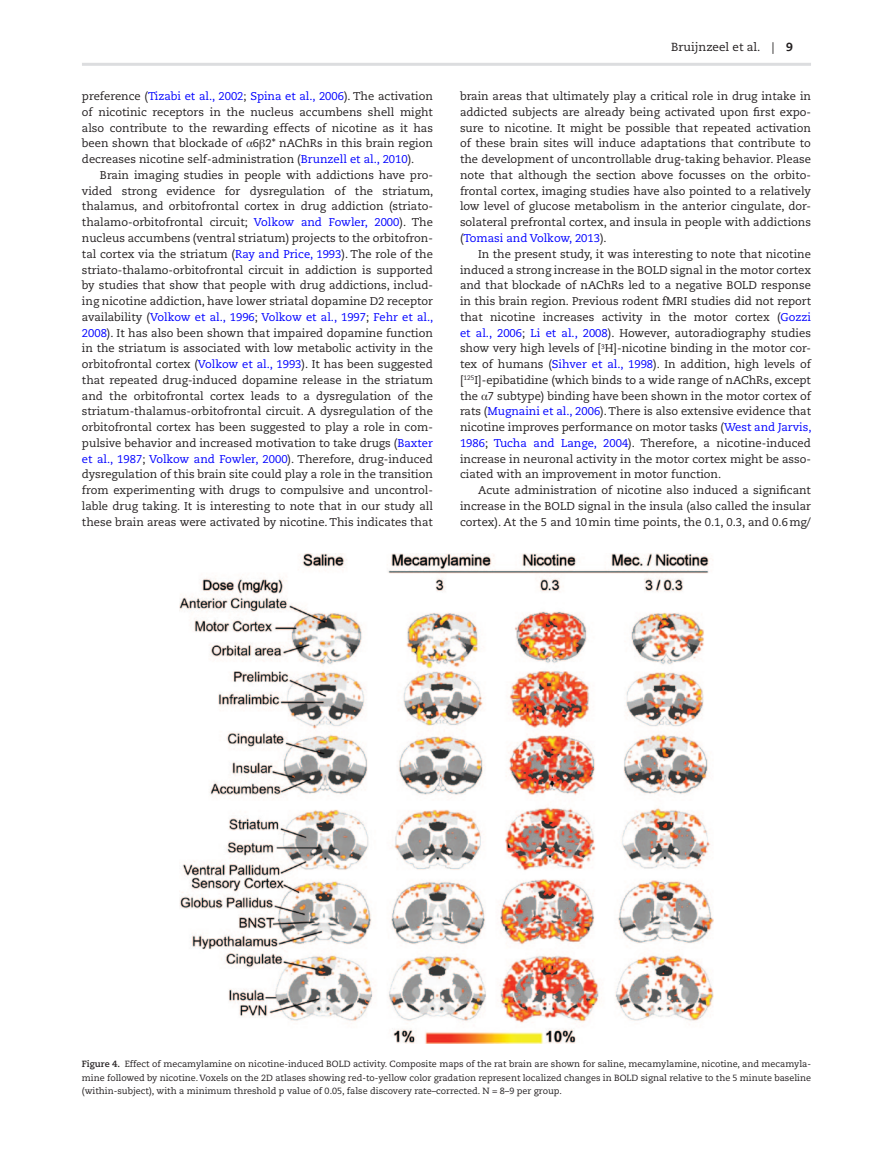
<style>
.page{position:relative;width:893px;height:1174px;background:#fff}
.page>*{position:absolute;margin:0;border:0;box-sizing:border-box;transform-origin:0 0}
.t1{font:11.7px "Caecilia LT Std";color:#231f20}
.t2{font:11.25px/15.8px "Caecilia LT Std";color:#231f20;text-align:justify}
.t3{font:9px/13.5px "Caecilia LT Std";color:#231f20;text-align:justify}
.s1{color:#00f}
.s2{font-family:"Gandhari Unicode"}
.s3{font-weight:800}
.s4{font-weight:700}
</style>
<div class="page">
<hr style="left:82px;top:63px;width:729px;height:3px;background:#dcdddf">
<img style="left:180px;top:554px;width:533px;height:489px">
<p class="t2" style="left:82px;top:89px;width:353px">preference (<span class="s1">Tizabi et al., 2002</span>; <span class="s1">Spina et al., 2006</span>). The activation of nicotinic receptors in the nucleus accumbens shell might also contribute to the rewarding effects of nicotine as it has been shown that blockade of <span class="s2">α</span>6<span class="s2">β</span>2* nAChRs in this brain region decreases nicotine self-administration (<span class="s1">Brunzell et al., 2010</span>).</p>
<p class="t2" style="left:82px;top:167px;width:353px;text-indent:18px">Brain imaging studies in people with addictions have pro&shy;vided strong evidence for dysregulation of the striatum, thalamus, and orbitofrontal cortex in drug addiction (striato&shy;thalamo-orbitofrontal circuit; <span class="s1">Volkow and Fowler, 2000</span>). The nucleus accumbens (ventral striatum) projects to the orbitofron&shy;tal cortex via the striatum (<span class="s1">Ray and Price, 1993</span>). The role of the striato-thalamo-orbitofrontal circuit in addiction is supported by studies that show that people with drug addictions, includ&shy;ing nicotine addiction, have lower striatal dopamine D2 receptor availability (<span class="s1">Volkow et al., 1996</span>; <span class="s1">Volkow et al., 1997</span>; <span class="s1">Fehr et al., 2008</span>). It has also been shown that impaired dopamine function in the striatum is associated with low metabolic activity in the orbitofrontal cortex (<span class="s1">Volkow et al., 1993</span>). It has been suggested that repeated drug-induced dopamine release in the striatum and the orbitofrontal cortex leads to a dysregulation of the striatum-thalamus-orbitofrontal circuit. A dysregulation of the orbitofrontal cortex has been suggested to play a role in com&shy;pulsive behavior and increased motivation to take drugs (<span class="s1">Baxter et al., 1987</span>; <span class="s1">Volkow and Fowler, 2000</span>). Therefore, drug-induced dysregulation of this brain site could play a role in the transition from experimenting with drugs to compulsive and uncontrol&shy;lable drug taking. It is interesting to note that in our study all these brain areas were activated by nicotine. This indicates that</p>
<p class="t1" style="left:671px;top:40px;width:123px">Bruijnzeel et al. | <span class="s3">9</span></p>
<p class="t2" style="left:460px;top:89px;width:353px">brain areas that ultimately play a critical role in drug intake in addicted subjects are already being activated upon first expo&shy;sure to nicotine. It might be possible that repeated activation of these brain sites will induce adaptations that contribute to the development of uncontrollable drug-taking behavior. Please note that although the section above focusses on the orbito&shy;frontal cortex, imaging studies have also pointed to a relatively low level of glucose metabolism in the anterior cingulate, dor&shy;solateral prefrontal cortex, and insula in people with addictions (<span class="s1">Tomasi and Volkow, 2013</span>).</p>
<p class="t2" style="left:460px;top:246px;width:353px;text-indent:18px">In the present study, it was interesting to note that nicotine induced a strong increase in the BOLD signal in the motor cortex and that blockade of nAChRs led to a negative BOLD response in this brain region. Previous rodent fMRI studies did not report that nicotine increases activity in the motor cortex (<span class="s1">Gozzi et al., 2006</span>; <span class="s1">Li et al., 2008</span>). However, autoradiography studies show very high levels of [<sup>3</sup>H]-nicotine binding in the motor cor&shy;tex of humans (<span class="s1">Sihver et al., 1998</span>). In addition, high levels of [<sup>125</sup>I]-epibatidine (which binds to a wide range of nAChRs, except the <span class="s2">α</span>7 subtype) binding have been shown in the motor cortex of rats (<span class="s1">Mugnaini et al., 2006</span>). There is also extensive evidence that nicotine improves performance on motor tasks (<span class="s1">West and Jarvis, 1986</span>; <span class="s1">Tucha and Lange, 2004</span>). Therefore, a nicotine-induced increase in neuronal activity in the motor cortex might be asso&shy;ciated with an improvement in motor function.</p>
<p class="t2" style="left:460px;top:482px;width:352px;text-indent:18px">Acute administration of nicotine also induced a significant increase in the BOLD signal in the insula (also called the insular cortex). At the 5 and 10min time points, the 0.1, 0.3, and 0.6mg/</p>
<p class="t3" style="left:82px;top:1057px;width:731px"><span class="s4">Figure 4.</span> Effect of mecamylamine on nicotine-induced BOLD activity. Composite maps of the rat brain are shown for saline, mecamylamine, nicotine, and mecamyla&shy;mine followed by nicotine. Voxels on the 2D atlases showing red-to-yellow color gradation represent localized changes in BOLD signal relative to the 5 minute baseline (within-subject), with a minimum threshold p value of 0.05, false discovery rate–corrected. N = 8–9 per group.</p>
</div>
